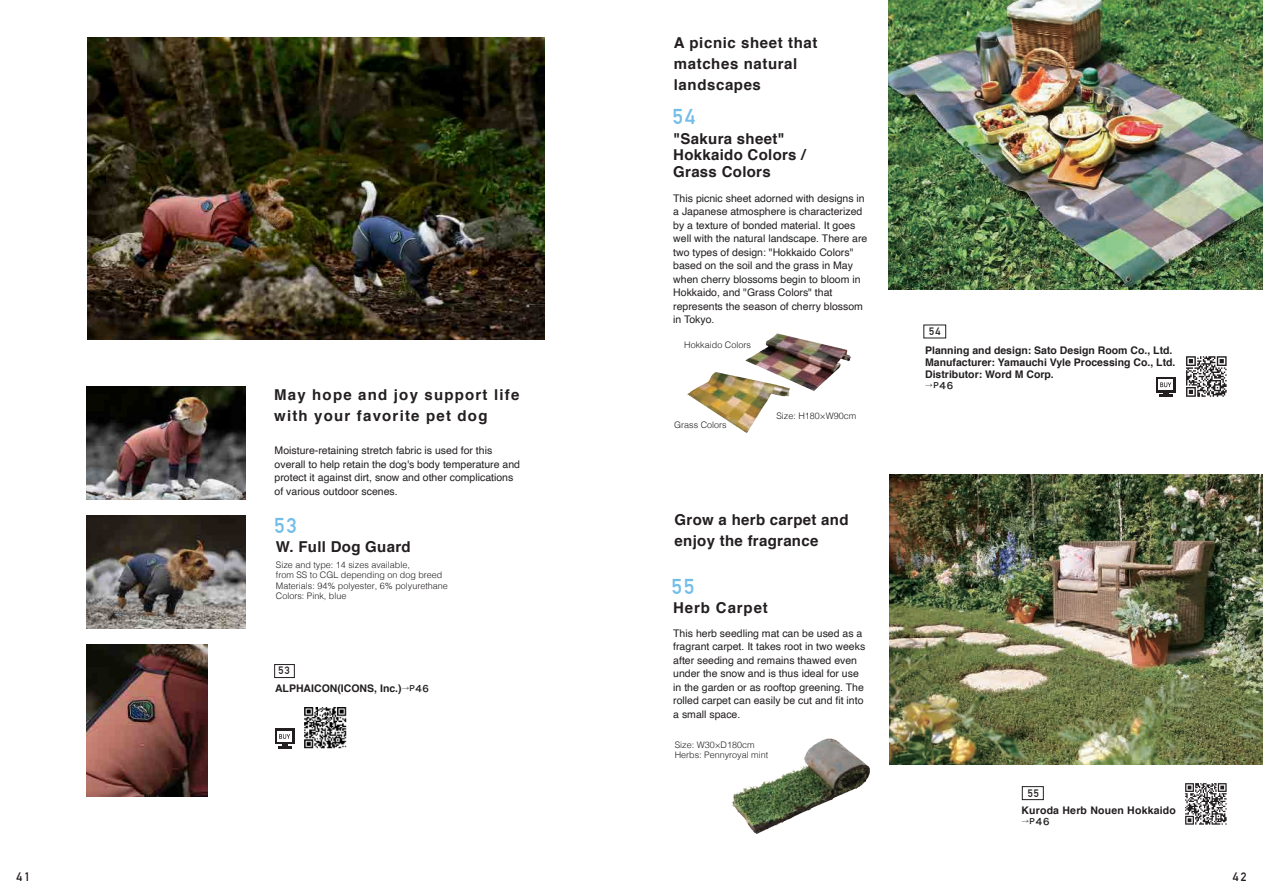
<style>
.page{position:relative;width:1263px;height:893px;background:#fff}
.page>*{position:absolute;margin:0;border:0;box-sizing:border-box;transform-origin:0 0}
.t1{font:700 21px "DIN Alternate";color:#73bde9}
.t2{font:700 15px/16.5px "Helvetica";letter-spacing:.02em;color:#231f20}
.t3{font:700 15px/21px "Helvetica";letter-spacing:.08em;color:#231f20}
.t4{font:700 15px/21px "Helvetica";letter-spacing:.04em;color:#231f20}
.t5{font:700 15px "Helvetica";letter-spacing:.06em;color:#231f20}
.t6{font:700 12px "DIN Alternate";color:#231f20}
.t7{font:10.5px/13.5px "Helvetica";color:#231f20}
.t8{font:700 10.5px/12px "Helvetica";color:#231f20}
.t9{font:700 10.5px "Helvetica";letter-spacing:.02em;color:#231f20}
.t10{font:700 10.5px "DIN Alternate";color:#231f20}
.t11{font:300 9px/10.5px "Helvetica";color:#231f20}
.t12{font:7.5px "Hira Kaku Pro W6";color:#231f20}
.s1{font-family:"Hira Kaku Pro W6";font-weight:400;font-size:7.5px}
.s2{font-family:"Hira Kaku Pro W6";font-weight:400;font-size:9px}
.s3{font-size:9px}
</style>
<div class="page">
<img style="left:87px;top:387px;width:159px;height:113px">
<img style="left:87px;top:516px;width:159px;height:112px">
<div style="left:275px;top:729px;width:19px;height:15px;background:#231f20"></div>
<div style="left:277px;top:731px;width:15px;height:11px;background:#fff"></div>
<svg style="left:278px;top:734px;width:13px;height:14px"></svg>
<img style="left:304px;top:707px;width:43px;height:42px">
<div style="left:274px;top:664px;width:21px;height:14px;border:1px solid #231f20"></div>
<img style="left:889px;top:475px;width:374px;height:290px">
<img style="left:889px;top:0;width:374px;height:290px">
<div style="left:1022px;top:786px;width:21px;height:14px;border:1px solid #231f20"></div>
<img style="left:745px;top:333px;width:106px;height:58px">
<img style="left:687px;top:372px;width:103px;height:61px">
<img style="left:804px;top:739px;width:23px;height:26px">
<div style="left:1156px;top:377px;width:19px;height:16px;background:#231f20"></div>
<div style="left:1158px;top:379px;width:15px;height:11px;background:#fff"></div>
<svg style="left:1159px;top:382px;width:13px;height:15px"></svg>
<svg style="left:1186px;top:356px;width:40px;height:41px"></svg>
<img style="left:87px;top:644px;width:121px;height:153px">
<img style="left:87px;top:38px;width:457px;height:302px">
<svg style="left:1185px;top:783px;width:41px;height:42px"></svg>
<h2 class="t4" style="left:674px;top:33px;width:145px">A picnic sheet that matches natural landscapes</h2>
<h1 class="t1" style="left:673px;top:100px;width:24px">54</h1>
<h2 class="t2" style="left:673px;top:131px;width:134px">"Sakura sheet"<br>Hokkaido Colors /<br>Grass Colors</h2>
<h2 class="t3" style="left:274px;top:385px;width:247px">May hope and joy support life with your favorite pet dog</h2>
<p class="t7" style="left:275px;top:444px;width:247px">Moisture-retaining stretch fabric is used for this overall to help retain the dog's body temperature and protect it against dirt, snow and other complications of various outdoor scenes.</p>
<h1 class="t1" style="left:275px;top:510px;width:24px">53</h1>
<h2 class="t2" style="left:276px;top:538px;width:136px">W. Full Dog Guard</h2>
<p class="t11" style="left:276px;top:558px;width:174px">Size and type: 14 sizes available,<br>from SS to CGL depending on dog breed Materials: 94% polyester, 6% polyurethane Colors: Pink, blue</p>
<p class="t10" style="left:279px;top:663px;width:13px">53</p>
<p class="t8" style="left:275px;top:683px;width:155px">ALPHAICON(ICONS, Inc.)<span class="s1">→P</span><span class="s2">46</span></p>
<p class="t7" style="left:673px;top:192px;width:196px">This picnic sheet adorned with designs in a Japanese atmosphere is characterized by a texture of bonded material. It goes well with the natural landscape. There are two types of design: "Hokkaido Colors" based on the soil and the grass in May when cherry blossoms begin to bloom in Hokkaido, and "Grass Colors" that represents the season of cherry blossom in Tokyo.</p>
<p class="t11" style="left:684px;top:338px;width:68px">Hokkaido Colors</p>
<p class="t11" style="left:674px;top:419px;width:54px">Grass Colors</p>
<p class="t11" style="left:776px;top:409px;width:81px">Size: H180×W90cm</p>
<h2 class="t2" style="left:675px;top:510px;width:175px;line-height:21px">Grow a herb carpet and enjoy the fragrance</h2>
<h1 class="t1" style="left:672px;top:571px;width:24px">55</h1>
<h2 class="t5" style="left:673px;top:596px;width:96px">Herb Carpet</h2>
<p class="t7" style="left:673px;top:627px;width:194px">This herb seedling mat can be used as a fragrant carpet. It takes root in two weeks after seeding and remains thawed even under the snow and is thus ideal for use in the garden or as rooftop greening. The rolled carpet can easily be cut and fit into a small space.</p>
<p class="t11" style="left:675px;top:739px;width:95px">Size: W30×D180cm<br>Herbs: Pennyroyal mint</p>
<p class="t10" style="left:929px;top:324px;width:13px">54</p>
<p class="t8" style="left:925px;top:344px;width:252px">Planning and design: Sato Design Room Co., Ltd.<br>Manufacturer: Yamauchi Vyle Processing Co., Ltd.<br>Distributor: Word M Corp.</p>
<p class="t12" style="left:925px;top:379px;width:30px">→P<span class="s3">46</span></p>
<p class="t10" style="left:1028px;top:785px;width:13px">55</p>
<p class="t9" style="left:1021px;top:801px;width:156px">Kuroda Herb Nouen Hokkaido</p>
<p class="t12" style="left:1021px;top:814px;width:30px">→P<span class="s3">46</span></p>
<p class="t6" style="left:16px;top:867px;width:15px">41</p>
<p class="t6" style="left:1233px;top:867px;width:15px">42</p>
</div>
